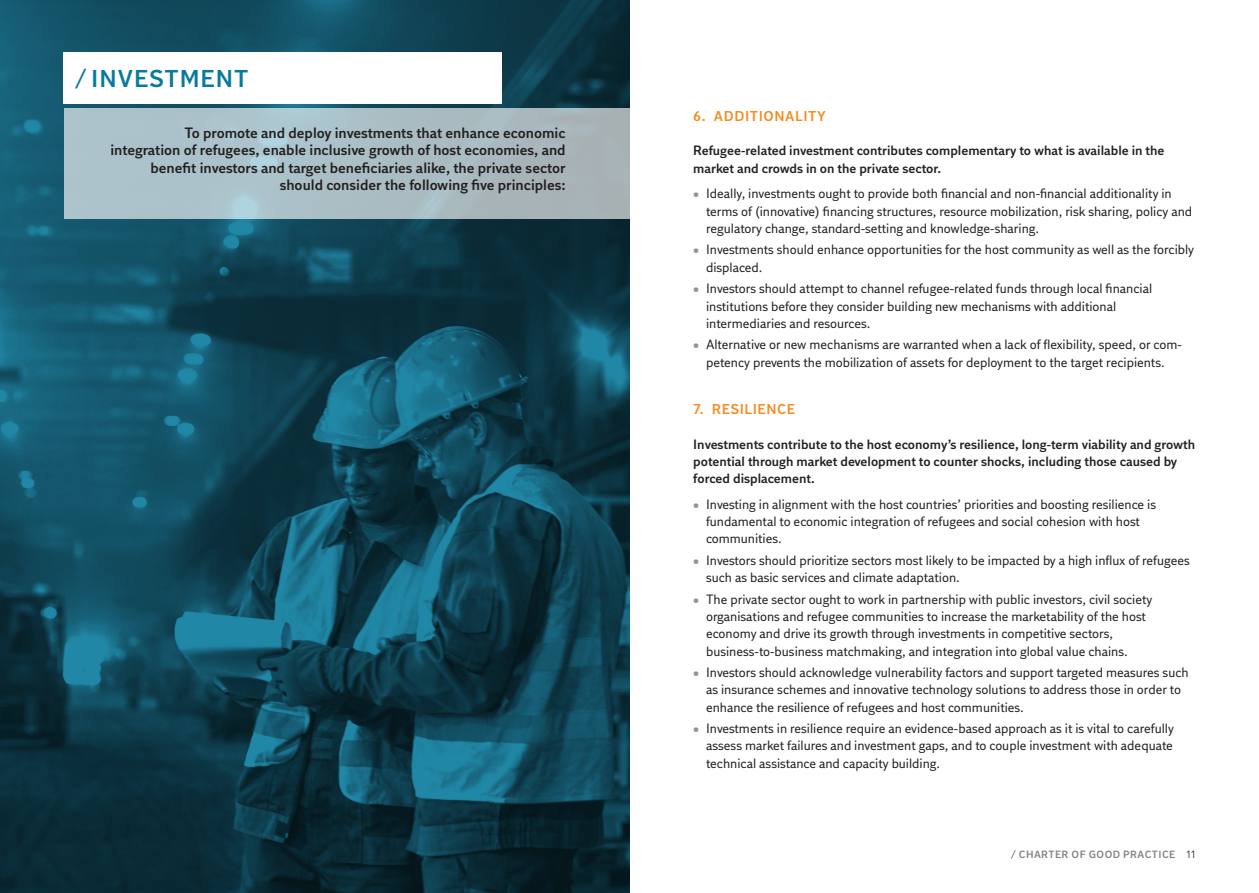
<style>
.page{position:relative;width:1259px;height:893px;background:#fff}
.page>*{position:absolute;margin:0;border:0;box-sizing:border-box;transform-origin:0 0}
.t1{font:600 24.3px "DI Sans";letter-spacing:.04em;color:#087a9c}
.t2{font:600 15px/17.2px "DI Sans";color:#231f20;text-align:right}
.t3{font:600 14.25px "DI Sans";letter-spacing:.04em;color:#f68b1f}
.t4{font:13.5px/17.2px "DI Sans";color:#231f20}
.t5{font:600 13.5px/17.2px "DI Sans";color:#231f20}
.t6{font:600 10.5px "DI Sans";letter-spacing:.04em;color:#808285}
.s1{color:#939598}
.s2{font-weight:400;color:#231f20}
</style>
<div class="page">
<svg style="left:0;top:0;width:629px;height:893px;background:#0f4455"></svg>
<div style="left:64px;top:108px;width:565px;height:111px;background:linear-gradient(to right,#adc8d1,#a8b4b8)"></div>
<div style="left:64px;top:52px;width:438px;height:52px;background:#fff"></div>
<h1 class="t1" style="left:75px;top:63px;width:175px">/ INVESTMENT</h1>
<p class="t2" style="left:110px;top:124px;width:457px">To promote and deploy investments that enhance economic<br>integration of refugees, enable inclusive growth of host economies, and benefit investors and target beneficiaries alike, the private sector should consider the following five principles:</p>
<p class="t3" style="left:693px;top:107px;width:134px">6. ADDITIONALITY</p>
<p class="t5" style="left:693px;top:142px;width:473px">Refugee-related investment contributes complementary to what is available in the market and crowds in on the private sector.</p>
<p class="t4" style="left:706px;top:185px;width:488px;text-indent:-13px"><span class="s1">•</span> Ideally, investments ought to provide both financial and non-financial additionality in terms of (innovative) financing structures, resource mobilization, risk sharing, policy and regulatory change, standard-setting and knowledge-sharing.</p>
<p class="t4" style="left:706px;top:241px;width:489px;text-indent:-13px"><span class="s1">•</span> Investments should enhance opportunities for the host community as well as the forcibly displaced.</p>
<p class="t4" style="left:706px;top:280px;width:447px;text-indent:-13px"><span class="s1">•</span> Investors should attempt to channel refugee-related funds through local financial institutions before they consider building new mechanisms with additional intermediaries and resources.</p>
<p class="t4" style="left:693px;top:336px;width:490px;text-align:center"><span class="s1">•</span> Alternative or new mechanisms are warranted when a lack of flexibility, speed, or com&shy;petency prevents the mobilization of assets for deployment to the target recipients.</p>
<p class="t3" style="left:693px;top:400px;width:104px">7. RESILIENCE</p>
<p class="t5" style="left:693px;top:435px;width:503px">Investments contribute to the host economy’s resilience, long-term viability and growth potential through market development to counter shocks, including those caused by forced displacement.</p>
<p class="t4" style="left:706px;top:495px;width:451px;text-indent:-13px"><span class="s1">•</span> Investing in alignment with the host countries’ priorities and boosting resilience is fundamental to economic integration of refugees and social cohesion with host communities.</p>
<p class="t4" style="left:706px;top:552px;width:485px;text-indent:-13px"><span class="s1">•</span> Investors should prioritize sectors most likely to be impacted by a high influx of refugees such as basic services and climate adaptation.</p>
<p class="t4" style="left:706px;top:590px;width:448px;text-indent:-13px"><span class="s1">•</span> The private sector ought to work in partnership with public investors, civil society organisations and refugee communities to increase the marketability of the host economy and drive its growth through investments in competitive sectors, business-to-business matchmaking, and integration into global value chains.</p>
<p class="t4" style="left:706px;top:664px;width:484px;text-indent:-13px"><span class="s1">•</span> Investors should acknowledge vulnerability factors and support targeted measures such as insurance schemes and innovative technology solutions to address those in order to enhance the resilience of refugees and host communities.</p>
<p class="t4" style="left:706px;top:720px;width:469px;text-align:justify;text-indent:-13px"><span class="s1">•</span> Investments in resilience require an evidence-based approach as it is vital to carefully assess market failures and investment gaps, and to couple investment with adequate technical assistance and capacity building.</p>
<p class="t6" style="left:1011px;top:848px;width:185px"><span class="s2">/</span> CHARTER OF GOOD PRACTICE <span class="s2">11</span></p>
</div>
